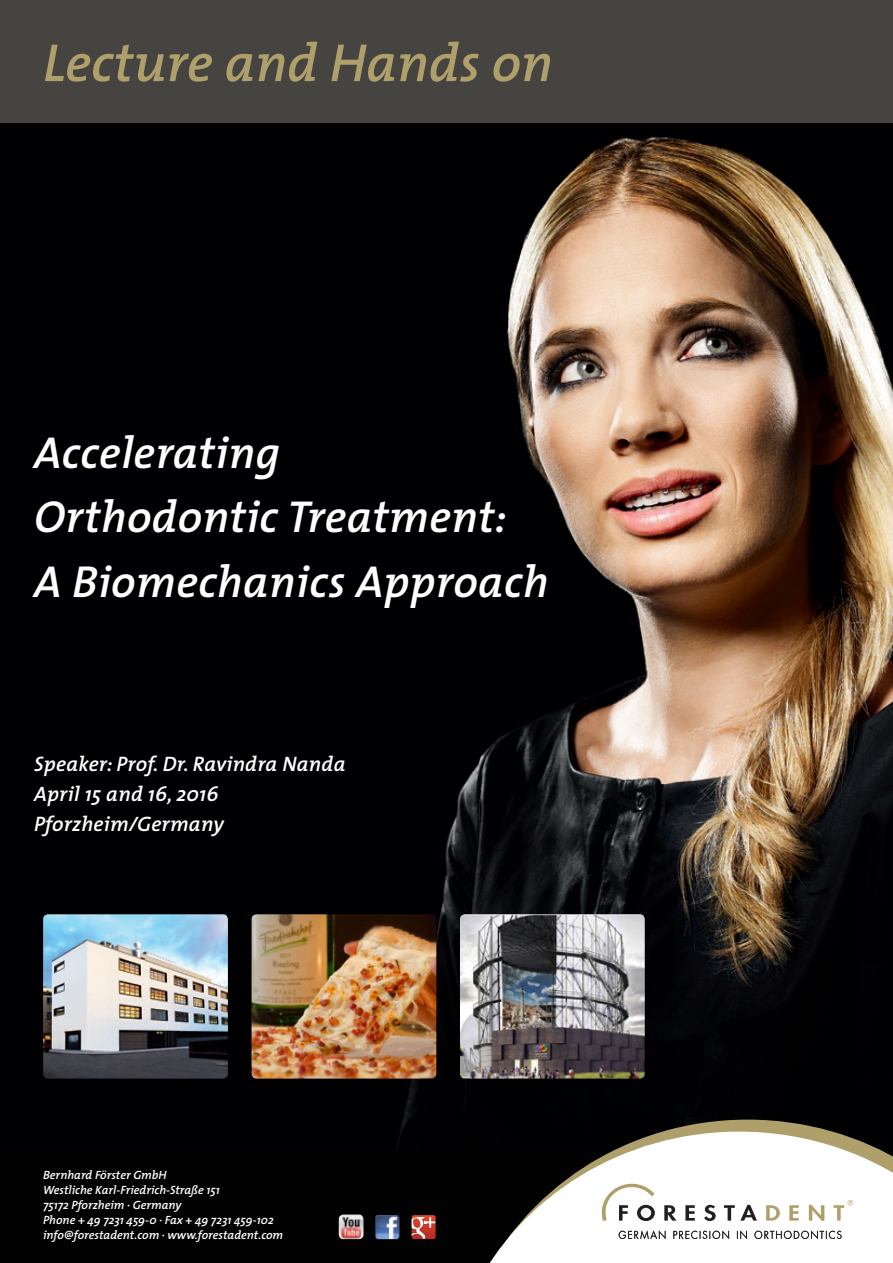
<style>
.page{position:relative;width:893px;height:1263px;background:#fff}
.page>*{position:absolute;margin:0;border:0;box-sizing:border-box;transform-origin:0 0}
.t1{font:italic 600 54px "The Mix";color:#af9f6b}
.t2{font:italic 600 45px/64.5px "The Mix";letter-spacing:.01em;color:#fff}
.t3{font:italic 600 21px/30px "The Mix";letter-spacing:.01em;color:#fff}
.t4{font:italic 600 12px/15px "The Mix";color:#fff}
</style>
<div class="page">
<img style="left:0;top:132px;width:893px;height:1018px">
<div style="left:0;top:0;width:893px;height:132px;background:#000002"></div>
<div style="left:0;top:0;width:893px;height:123px;background:#464441"></div>
<div style="left:0;top:1150px;width:473px;height:113px;background:#020202"></div>
<img style="left:43px;top:914px;width:185px;height:164px">
<img style="left:252px;top:914px;width:184px;height:164px">
<img style="left:460px;top:914px;width:185px;height:164px">
<svg style="left:477px;top:1119px;width:416px;height:12px;background:#2c281c"></svg>
<svg style="left:473px;top:1131px;width:420px;height:132px"></svg>
<svg style="left:664px;top:1205px;width:12px;height:15px"></svg>
<svg style="left:685px;top:1205px;width:10px;height:15px"></svg>
<svg style="left:704px;top:1205px;width:12px;height:16px"></svg>
<svg style="left:724px;top:1205px;width:33px;height:15px"></svg>
<svg style="left:766px;top:1205px;width:14px;height:15px"></svg>
<svg style="left:789px;top:1205px;width:10px;height:15px"></svg>
<svg style="left:809px;top:1205px;width:15px;height:16px"></svg>
<svg style="left:833px;top:1200px;width:20px;height:20px"></svg>
<svg style="left:602px;top:1184px;width:53px;height:37px"></svg>
<svg style="left:619px;top:1230px;width:223px;height:9px"></svg>
<img style="left:375px;top:1215px;width:24px;height:24px">
<img style="left:411px;top:1216px;width:1px;height:23px">
<svg style="left:412px;top:1215px;width:25px;height:25px"></svg>
<img style="left:339px;top:1214px;width:24px;height:25px">
<h1 class="t1" style="left:43px;top:28px;width:511px">Lecture and Hands on</h1>
<h2 class="t2" style="left:34px;top:421px;width:516px">Accelerating<br>Orthodontic Treatment:<br>A Biomechanics Approach</h2>
<h3 class="t3" style="left:34px;top:749px;width:313px">Speaker: Prof. Dr. Ravindra Nanda<br>April 15 and 16, 2016<br>Pforzheim/Germany</h3>
<p class="t4" style="left:43px;top:1168px;width:242px">Bernhard Förster GmbH<br>Westliche Karl-Friedrich-Straße 151<br>75172 Pforzheim · Germany<br>Phone + 49 7231 459-0 · Fax + 49 7231 459-102 info@forestadent.com · www.forestadent.com</p>
</div>
